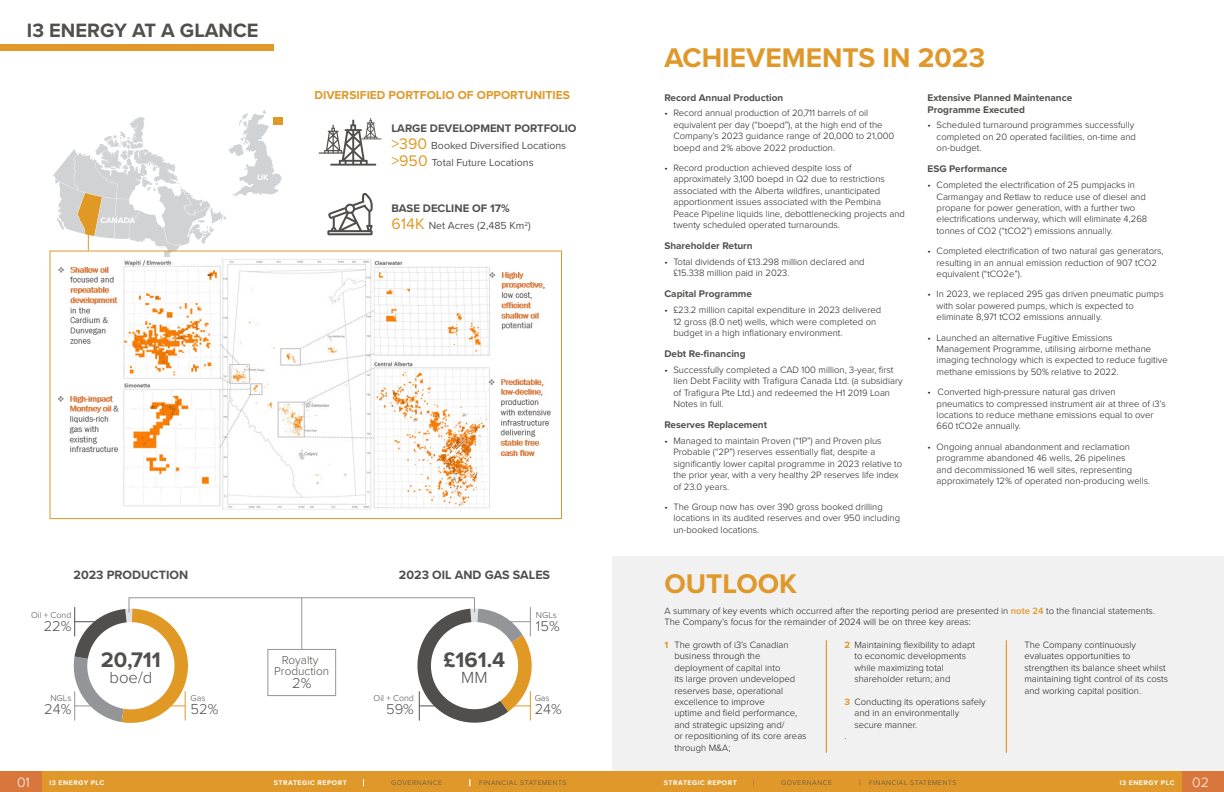
<style>
.page{position:relative;width:1224px;height:792px;background:#fff}
.page>*{position:absolute;margin:0;border:0;box-sizing:border-box;transform-origin:0 0}
.Headers_-_Strat_-_Yellow{font:700 28px "Proxima Nova";color:#df9829}
.t1{font:700 21.8px "Proxima Nova";color:#504f4d}
.t2{font:700 20px "Proxima Nova";color:#51504e}
.t3{font:300 16.7px "Proxima Nova";color:#504f4d}
.t4{font:300 14.7px "Proxima Nova";color:#504f4d}
.t5{font:300 14px "Proxima Nova";color:#fff}
.t6{font:700 12.5px "Proxima Nova";color:#504f4d}
.Headers_-_Strat_-_Yellow-2{font:700 12px "Proxima Nova";color:#df9829}
.t7{font:300 11.8px/11.7px "Proxima Nova";color:#504f4d;text-align:center}
.t8{font:700 11.3px "Proxima Nova";color:#504f4d}
.t9{font:10.6px/16.9px "Proxima Nova";color:#504f4d}
.Headers_Bold_10pt{font:700 10px/12px "Proxima Nova";color:#51504e}
.P_9pt{font:300 9.5px/11.4px "Proxima Nova";color:#231f20}
.P_Charts_8pts{font:300 9.5px/11.4px "Proxima Nova";color:#231f20}
.t10{font:300 8.8px "Proxima Nova";color:#504f4d}
.t11{font:700 8.3px "Proxima Nova";color:#fff}
.t12{font:300 7px "Proxima Nova";letter-spacing:.075em;color:#51504e}
.t13{font:700 7px "Proxima Nova";letter-spacing:.07em;color:#fff}
.s1{font-size:15.9px;color:#e09925}
.s2{font-weight:600;color:#df9829}
.s3{font-weight:700;color:#df9829}
</style>
<div class="page">
<div style="left:612px;top:556px;width:612px;height:219px;background:#f1f1f1"></div>
<svg style="left:53px;top:110px;width:229px;height:147px"></svg>
<div style="left:273px;top:117px;width:9px;height:7px;background:#e09925"></div>
<svg style="left:327px;top:193px;width:46px;height:42px"></svg>
<svg style="left:319px;top:118px;width:62px;height:48px"></svg>
<div style="left:268px;top:649px;width:68px;height:47px;border:1px solid #939598"></div>
<svg style="left:73px;top:607px;width:115px;height:116px"></svg>
<svg style="left:417px;top:607px;width:115px;height:116px"></svg>
<hr style="left:302px;top:598px;width:1px;height:51px;background:#939598">
<hr style="left:826px;top:640px;width:1px;height:113px;background:#df9829">
<hr style="left:1006px;top:640px;width:1px;height:113px;background:#df9829">
<hr style="left:88px;top:215px;width:1px;height:36px;background:#df9829">
<div style="left:50px;top:251px;width:512px;height:268px;border:1px solid #df9829"></div>
<img style="left:58px;top:259px;width:493px;height:251px">
<div style="left:0;top:45px;width:274px;height:6px;background:#df9829"></div>
<div style="left:0;top:772px;width:42px;height:20px;background:#d9763b"></div>
<div style="left:42px;top:772px;width:570px;height:20px;background:#df9829"></div>
<div style="left:1182px;top:772px;width:42px;height:20px;background:#d9763b"></div>
<div style="left:612px;top:772px;width:570px;height:20px;background:#df9829"></div>
<p class="t2" style="left:27px;top:15px;width:233px">I3 ENERGY AT A GLANCE</p>
<p class="t11" style="left:101px;top:214px;width:36px">CANADA</p>
<p class="t11" style="left:257px;top:171px;width:13px">UK</p>
<p class="Headers_-_Strat_-_Yellow-2" style="left:315px;top:86px;width:257px">DIVERSIFIED PORTFOLIO OF OPPORTUNITIES</p>
<p class="t8" style="left:391px;top:120px;width:187px">LARGE DEVELOPMENT PORTFOLIO</p>
<p class="t9" style="left:391px;top:136px;width:176px"><span class="s1">&gt;390</span> Booked Diversified Locations <span class="s1">&gt;950</span> Total Future Locations</p>
<p class="t8" style="left:391px;top:200px;width:120px">BASE DECLINE OF 17%</p>
<p class="t9" style="left:391px;top:217px;width:141px"><span class="s1">614K</span> Net Acres (2,485 Km<sup>2</sup>)</p>
<p class="t6" style="left:74px;top:565px;width:116px">2023 PRODUCTION</p>
<p class="t6" style="left:399px;top:565px;width:153px">2023 OIL AND GAS SALES</p>
<p class="t10" style="left:31px;top:609px;width:42px">Oil + Cond</p>
<p class="t4" style="left:44px;top:615px;width:29px">22%</p>
<p class="t10" style="left:50px;top:691px;width:23px">NGLs</p>
<p class="t4" style="left:44px;top:698px;width:29px">24%</p>
<p class="t1" style="left:101px;top:643px;width:62px">20,711</p>
<p class="t3" style="left:110px;top:665px;width:44px">boe/d</p>
<p class="t10" style="left:191px;top:691px;width:16px">Gas</p>
<p class="t4" style="left:191px;top:698px;width:29px">52%</p>
<p class="t7" style="left:274px;top:653px;width:57px">Royalty<br>Production</p>
<p class="t4" style="left:292px;top:672px;width:21px">2%</p>
<p class="t10" style="left:374px;top:691px;width:42px">Oil + Cond</p>
<p class="t4" style="left:386px;top:698px;width:29px">59%</p>
<p class="t1" style="left:444px;top:643px;width:63px">£161.4</p>
<p class="t3" style="left:461px;top:665px;width:28px">MM</p>
<p class="t10" style="left:536px;top:609px;width:23px">NGLs</p>
<p class="t4" style="left:536px;top:615px;width:25px">15%</p>
<p class="t10" style="left:535px;top:691px;width:16px">Gas</p>
<p class="t4" style="left:535px;top:698px;width:29px">24%</p>
<p class="Headers_-_Strat_-_Yellow" style="left:664px;top:37px;width:322px">ACHIEVEMENTS IN 2023</p>
<p class="Headers_Bold_10pt" style="left:664px;top:91px;width:120px">Record Annual Production</p>
<p class="P_9pt" style="left:673px;top:107px;width:223px;text-indent:-9px">• Record annual production of 20,711 barrels of oil equivalent per day (“boepd”), at the high end of the Company’s 2023 guidance range of 20,000 to 21,000 boepd and 2% above 2022 production.</p>
<p class="P_9pt" style="left:673px;top:162px;width:233px;text-indent:-9px">• Record production achieved despite loss of approximately 3,100 boepd in Q2 due to restrictions associated with the Alberta wildfires, unanticipated apportionment issues associated with the Pembina Peace Pipeline liquids line, debottlenecking projects and twenty scheduled operated turnarounds.</p>
<p class="Headers_Bold_10pt" style="left:664px;top:240px;width:90px">Shareholder Return</p>
<p class="P_9pt" style="left:673px;top:256px;width:193px;text-indent:-9px">• Total dividends of £13.298 million declared and £15.338 million paid in 2023.</p>
<p class="Headers_Bold_10pt" style="left:664px;top:288px;width:89px">Capital Programme</p>
<p class="P_9pt" style="left:673px;top:304px;width:209px;text-indent:-9px">• £23.2 million capital expenditure in 2023 delivered<br>12 gross (8.0 net) wells, which were completed on budget in a high inflationary environment.</p>
<p class="Headers_Bold_10pt" style="left:664px;top:348px;width:83px">Debt Re-financing</p>
<p class="P_9pt" style="left:673px;top:364px;width:231px;text-indent:-9px">• Successfully completed a CAD 100 million, 3-year, first lien Debt Facility with Trafigura Canada Ltd. (a subsidiary of Trafigura Pte Ltd.) and redeemed the H1 2019 Loan Notes in full.</p>
<p class="Headers_Bold_10pt" style="left:664px;top:419px;width:104px">Reserves Replacement</p>
<p class="P_9pt" style="left:673px;top:435px;width:230px;text-indent:-9px">• Managed to maintain Proven (“1P”) and Proven plus Probable (“2P”) reserves essentially flat, despite a significantly lower capital programme in 2023 relative to the prior year, with a very healthy 2P reserves life index of 23.0 years.</p>
<p class="P_9pt" style="left:673px;top:501px;width:228px;text-indent:-9px">• The Group now has over 390 gross booked drilling locations in its audited reserves and over 950 including un-booked locations.</p>
<p class="Headers_-_Strat_-_Yellow" style="left:664px;top:562px;width:134px">OUTLOOK</p>
<p class="Headers_Bold_10pt" style="left:928px;top:91px;width:146px">Extensive Planned Maintenance<br>Programme Executed</p>
<p class="P_9pt" style="left:937px;top:119px;width:201px;text-indent:-9px">• Scheduled turnaround programmes successfully completed on 20 operated facilities, on-time and on-budget.</p>
<p class="Headers_Bold_10pt" style="left:928px;top:163px;width:81px">ESG Performance</p>
<p class="P_9pt" style="left:937px;top:179px;width:212px;text-indent:-9px">• Completed the electrification of 25 pumpjacks in Carmangay and Retlaw to reduce use of diesel and propane for power generation, with a further two electrifications underway, which will eliminate 4,268 tonnes of CO2 (“tCO2”) emissions annually.</p>
<p class="P_9pt" style="left:937px;top:245px;width:228px;text-indent:-9px">• Completed electrification of two natural gas generators, resulting in an annual emission reduction of 907 tCO2 equivalent (“tCO2e”).</p>
<p class="P_9pt" style="left:937px;top:288px;width:229px;text-indent:-9px">• In 2023, we replaced 295 gas driven pneumatic pumps with solar powered pumps, which is expected to eliminate 8,971 tCO2 emissions annually.</p>
<p class="P_9pt" style="left:937px;top:331px;width:233px;text-indent:-9px">• Launched an alternative Fugitive Emissions Management Programme, utilising airborne methane imaging technology which is expected to reduce fugitive methane emissions by 50% relative to 2022.</p>
<p class="P_9pt" style="left:937px;top:386px;width:231px;text-indent:-9px">• Converted high-pressure natural gas driven<br>pneumatics to compressed instrument air at three of i3’s locations to reduce methane emissions equal to over 660 tCO2e annually.</p>
<p class="P_9pt" style="left:937px;top:440px;width:215px;text-indent:-9px">• Ongoing annual abandonment and reclamation programme abandoned 46 wells, 26 pipelines<br>and decommissioned 16 well sites, representing approximately 12% of operated non-producing wells.</p>
<p class="P_Charts_8pts" style="left:664px;top:605px;width:492px">A summary of key events which occurred after the reporting period are presented in <span class="s2">note 24</span> to the financial statements.<br>The Company’s focus for the remainder of 2024 will be on three key areas:</p>
<p class="P_9pt" style="left:674px;top:639px;width:134px;text-indent:-10px"><span class="s3">1</span> The growth of i3’s Canadian business through the deployment of capital into<br>its large proven undeveloped reserves base, operational excellence to improve<br>uptime and field performance, and strategic upsizing and/<br>or repositioning of its core areas through M&amp;A;</p>
<p class="P_9pt" style="left:854px;top:639px;width:122px;text-indent:-10px"><span class="s3">2</span> Maintaining flexibility to adapt to economic developments while maximizing total shareholder return; and</p>
<p class="P_9pt" style="left:1024px;top:639px;width:145px">The Company continuously evaluates opportunities to strengthen its balance sheet whilst maintaining tight control of its costs and working capital position.</p>
<p class="P_9pt" style="left:854px;top:696px;width:133px;text-indent:-10px"><span class="s3">3</span> Conducting its operations safely and in an environmentally secure manner.</p>
<p class="P_9pt" style="left:844px;top:730px;width:4px">.</p>
<h3 class="t5" style="left:17px;top:772px;width:14px">01</h3>
<p class="t13" style="left:50px;top:777px;width:56px">I3 ENERGY PLC</p>
<p class="t13" style="left:274px;top:777px;width:74px">STRATEGIC REPORT</p>
<p class="t12" style="left:391px;top:777px;width:52px">GOVERNANCE</p>
<p class="t12" style="left:479px;top:777px;width:89px">FINANCIAL STATEMENTS</p>
<p class="t13" style="left:664px;top:777px;width:74px">STRATEGIC REPORT</p>
<p class="t12" style="left:781px;top:777px;width:52px">GOVERNANCE</p>
<p class="t12" style="left:869px;top:777px;width:89px">FINANCIAL STATEMENTS</p>
<p class="t13" style="left:1120px;top:777px;width:56px">I3 ENERGY PLC</p>
<h3 class="t5" style="left:1192px;top:772px;width:18px">02</h3>
</div>
